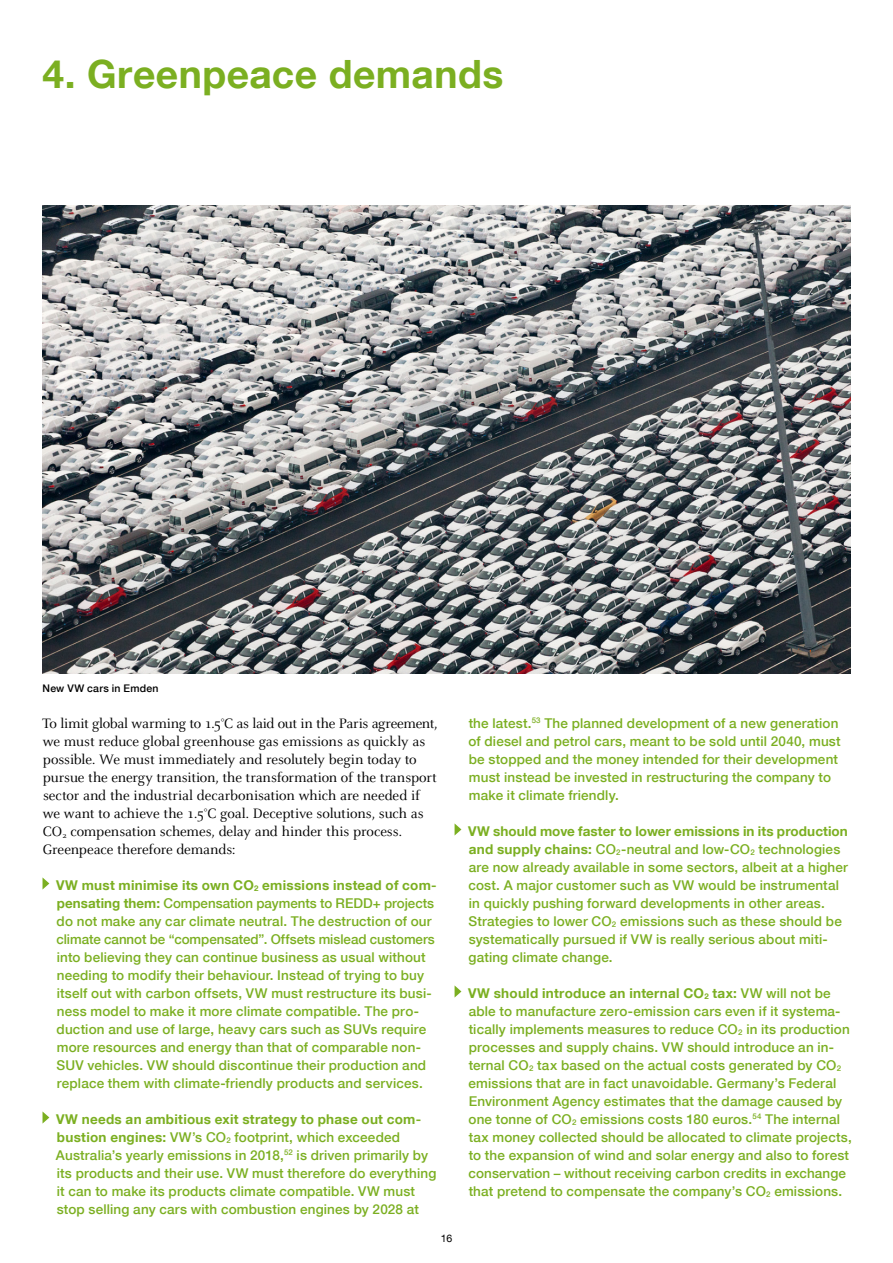
<style>
.page{position:relative;width:893px;height:1263px;background:#fff}
.page>*{position:absolute;margin:0;border:0;box-sizing:border-box;transform-origin:0 0}
.head_01{font:700 39px "Helvetica Neue LT Com";letter-spacing:.015em;color:#7baf21}
.Fließtext{font:15px/18px "Celeste";letter-spacing:-.01em;color:#000}
.Fließtext-2{font:500 13.5px/18px "Helvetica Neue LT Com";letter-spacing:.01em;color:#7baf21}
.table_copytext_bold{font:500 10.5px "Helvetica Neue LT Com";letter-spacing:.025em;color:#000}
.Fließtext-3{font:10.5px "Helvetica Neue LT Com";color:#000}
.s1{font-weight:700}
</style>
<div class="page">
<svg style="left:43px;top:878px;width:6px;height:11px"></svg>
<svg style="left:43px;top:1112px;width:6px;height:11px"></svg>
<svg style="left:455px;top:824px;width:6px;height:11px"></svg>
<svg style="left:455px;top:986px;width:6px;height:11px"></svg>
<img style="left:43px;top:205px;width:807px;height:468px">
<p class="head_01" style="left:43px;top:50px;width:462px">4. Greenpeace demands</p>
<p class="table_copytext_bold" style="left:43px;top:681px;width:117px">New VW cars in Emden</p>
<p class="Fließtext" style="left:42px;top:714px;width:397px">To limit global warming to 1.5°C as laid out in the Paris agreement, we must reduce global greenhouse gas emissions as quickly as possible. We must immediately and resolutely begin today to pursue the energy transition, the transformation of the transport sector and the industrial decarbonisation which are needed if we want to achieve the 1.5°C goal. Deceptive solutions, such as CO<sub>2</sub> compensation schemes, delay and hinder this process.<br>Greenpeace therefore demands:</p>
<p class="Fließtext-2" style="left:56px;top:875px;width:382px"><span class="s1">VW must minimise its own CO</span><sub>2</sub> <span class="s1">emissions instead of com&shy;pensating them:</span> Compensation payments to REDD+ projects do not make any car climate neutral. The destruction of our climate cannot be “compensated”. Offsets mislead customers into believing they can continue business as usual without needing to modify their behaviour. Instead of trying to buy itself out with carbon offsets, VW must restructure its busi&shy;ness model to make it more climate compatible. The pro&shy;duction and use of large, heavy cars such as SUVs require more resources and energy than that of comparable non-SUV vehicles. VW should discontinue their production and replace them with climate-friendly products and services.</p>
<p class="Fließtext-2" style="left:56px;top:1109px;width:382px"><span class="s1">VW needs an ambitious exit strategy to phase out com&shy;bustion engines:</span> VW’s CO<sub>2</sub> footprint, which exceeded Australia’s yearly emissions in 2018,<sup>52</sup> is driven primarily by its products and their use. VW must therefore do everything it can to make its products climate compatible. VW must stop selling any cars with combustion engines by 2028 at</p>
<p class="Fließtext-3" style="left:441px;top:1231px;width:13px">16</p>
<p class="Fließtext-2" style="left:468px;top:713px;width:374px">the latest.<sup>53</sup> The planned development of a new generation of diesel and petrol cars, meant to be sold until 2040, must be stopped and the money intended for their development must instead be invested in restructuring the company to make it climate friendly.</p>
<p class="Fließtext-2" style="left:468px;top:821px;width:381px"><span class="s1">VW should move faster to lower emissions in its production and supply chains:</span> CO<sub>2</sub>-neutral and low-CO<sub>2</sub> technologies are now already available in some sectors, albeit at a higher cost. A major customer such as VW would be instrumental in quickly pushing forward developments in other areas.<br>Strategies to lower CO<sub>2</sub> emissions such as these should be systematically pursued if VW is really serious about miti&shy;gating climate change.</p>
<p class="Fließtext-2" style="left:468px;top:983px;width:385px"><span class="s1">VW should introduce an internal CO</span><sub>2</sub> <span class="s1">tax:</span> VW will not be able to manufacture zero-emission cars even if it systema&shy;tically implements measures to reduce CO<sub>2</sub> in its production processes and supply chains. VW should introduce an in&shy;ternal CO<sub>2</sub> tax based on the actual costs generated by CO<sub>2 </sub>emissions that are in fact unavoidable. Germany’s Federal Environment Agency estimates that the damage caused by one tonne of CO<sub>2</sub> emissions costs 180 euros.<sup>54</sup> The internal tax money collected should be allocated to climate projects, to the expansion of wind and solar energy and also to forest conservation – without receiving carbon credits in exchange that pretend to compensate the company’s CO<sub>2</sub> emissions.</p>
</div>
